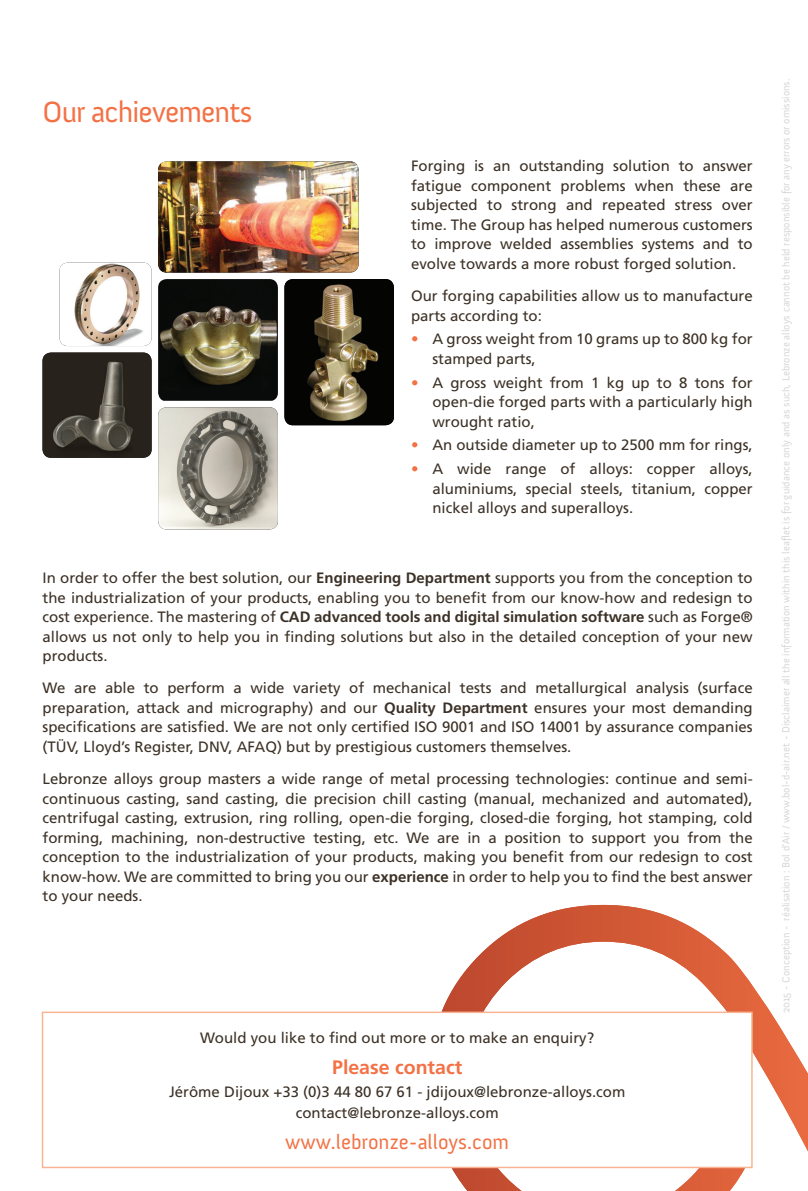
<style>
.page{position:relative;width:808px;height:1191px;background:#fff}
.page>*{position:absolute;margin:0;border:0;box-sizing:border-box;transform-origin:0 0}
.t1{font:30px "Anivers";letter-spacing:-.03em;color:#f37145}
.t2{font:21px "Anivers";color:#f37145}
.t3{font:700 19.5px "Frutiger";color:#f37145}
.t4{font:15px/19.5px "Frutiger";color:#3c3126;text-align:justify}
.t5{font:10.5px "Anivers";color:#d5d6d8}
.s1{color:#f37145}
.s2{font-weight:700}
</style>
<div class="page">
<svg style="left:429px;top:905px;width:379px;height:286px"></svg>
<div style="left:43px;top:1012px;width:709px;height:155px;background:#fff"></div>
<div style="left:42px;top:1011px;width:711px;height:157px;border:2px solid #f9b494"></div>
<img style="left:158px;top:161px;width:201px;height:111px">
<img style="left:284px;top:279px;width:110px;height:146px">
<img style="left:158px;top:279px;width:120px;height:122px">
<img style="left:59px;top:262px;width:93px;height:84px">
<img style="left:43px;top:352px;width:109px;height:106px">
<img style="left:158px;top:407px;width:120px;height:122px">
<p class="t1" style="left:43px;top:96px;width:212px">Our achievements</p>
<p class="t4" style="left:411px;top:156px;width:343px">Forging is an outstanding solution to answer fatigue component problems when these are subjected to strong and repeated stress over time. The Group has helped numerous customers to improve welded assemblies systems and to evolve towards a more robust forged solution.</p>
<p class="t4" style="left:411px;top:286px;width:343px">Our forging capabilities allow us to manufacture parts according to:</p>
<p class="t4" style="left:432px;top:329px;width:322px;text-indent:-21px"><span class="s1">•</span> A gross weight from 10 grams up to 800 kg for stamped parts,</p>
<p class="t4" style="left:432px;top:373px;width:322px;text-indent:-21px"><span class="s1">•</span> A gross weight from 1 kg up to 8 tons for open-die forged parts with a particularly high wrought ratio,</p>
<p class="t4" style="left:411px;top:435px;width:343px"><span class="s1">•</span> An outside diameter up to 2500 mm for rings,</p>
<p class="t4" style="left:432px;top:459px;width:322px;text-indent:-21px"><span class="s1">•</span> A wide range of alloys: copper alloys, aluminiums, special steels, titanium, copper nickel alloys and superalloys.</p>
<p class="t4" style="left:43px;top:568px;width:712px">In order to offer the best solution, our <span class="s2">Engineering Department</span> supports you from the conception to the industrialization of your products, enabling you to benefit from our know-how and redesign to cost experience. The mastering of <span class="s2">CAD advanced tools and digital simulation software</span> such as Forge® allows us not only to help you in finding solutions but also in the detailed conception of your new products.</p>
<p class="t4" style="left:43px;top:678px;width:712px">We are able to perform a wide variety of mechanical tests and metallurgical analysis (surface preparation, attack and micrography) and our <span class="s2">Quality Department</span> ensures your most demanding specifications are satisfied. We are not only certified ISO 9001 and ISO 14001 by assurance companies (TÜV, Lloyd’s Register, DNV, AFAQ) but by prestigious customers themselves.</p>
<p class="t4" style="left:43px;top:769px;width:712px">Lebronze alloys group masters a wide range of metal processing technologies: continue and semi&shy;continuous casting, sand casting, die precision chill casting (manual, mechanized and automated), centrifugal casting, extrusion, ring rolling, open-die forging, closed-die forging, hot stamping, cold forming, machining, non-destructive testing, etc. We are in a position to support you from the conception to the industrialization of your products, making you benefit from our redesign to cost know-how. We are committed to bring you our <span class="s2">experience</span> in order to help you to find the best answer to your needs.</p>
<p class="t4" style="left:200px;top:1028px;width:395px">Would you like to find out more or to make an enquiry?</p>
<p class="t3" style="left:332px;top:1056px;width:132px">Please contact</p>
<p class="t4" style="left:169px;top:1081px;width:458px">Jérôme Dijoux +33 (0)3 44 80 67 61 - jdijoux@lebronze-alloys.com</p>
<p class="t4" style="left:296px;top:1102px;width:204px">contact@lebronze-alloys.com</p>
<p class="t2" style="left:285px;top:1130px;width:225px">www.lebronze-alloys.com</p>
<p class="t5" style="left:780px;top:1013px;width:936px;rotate:-90deg">2015 - Conception - réalisation : Bol d’Air / www.bol-d-air.net - Disclaimer all the information within this leaflet is for guidance only and as such, Lebronze alloys cannot be held responsible for any errors or omissions.</p>
</div>
